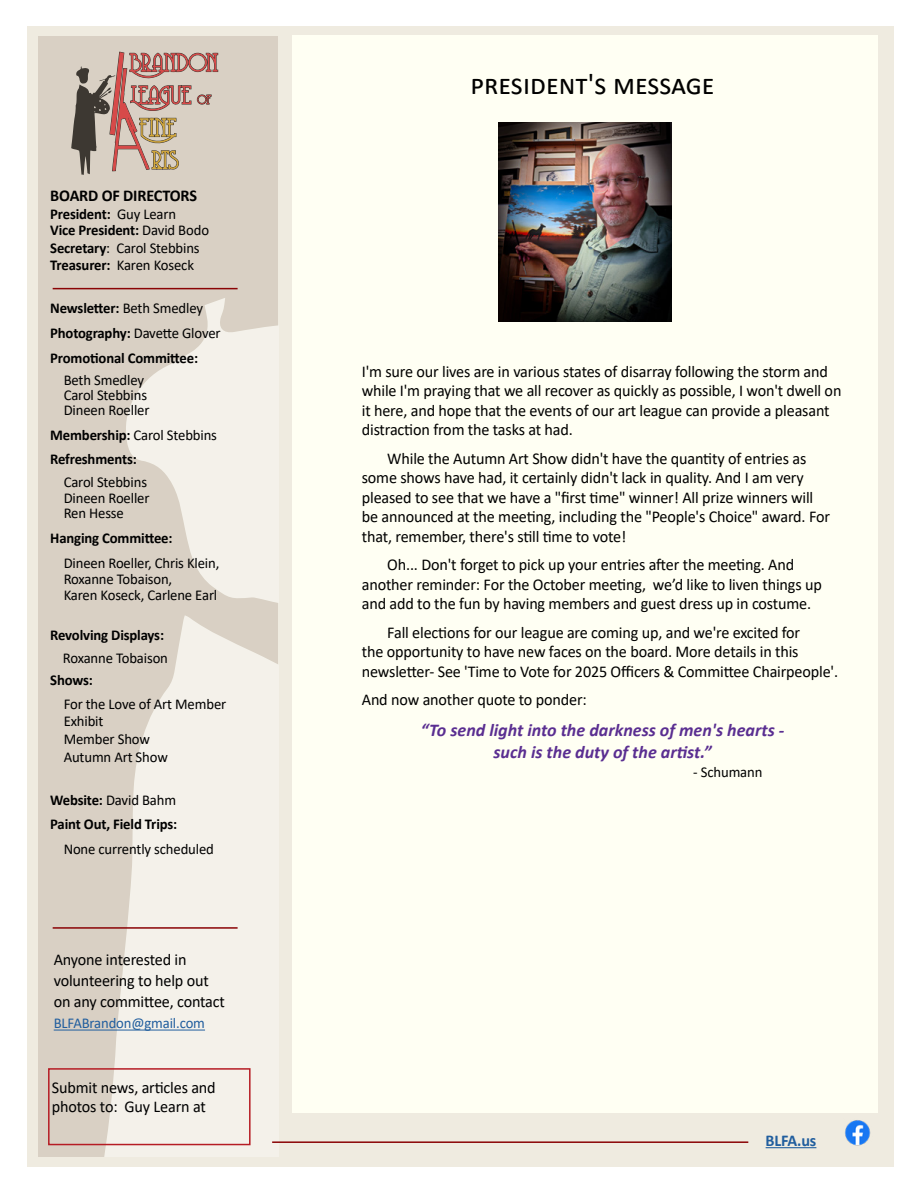
<style>
.page{position:relative;width:918px;height:1188px;background:#fff}
.page>*{position:absolute;margin:0;border:0;box-sizing:border-box;transform-origin:0 0}
.t1{font:29.25px "Calibri";color:#000}
.t2{font:italic 700 18px/21.6px "Calibri";color:#5a2e91;text-align:center}
.t3{font:16.5px/19.5px "Calibri";letter-spacing:-.01em;color:#000}
.t4{font:700 16.5px "Calibri";letter-spacing:-.01em;color:#000}
.t5{font:700 16.5px "Calibri";letter-spacing:-.01em;color:#215e9e}
.t6{font:15px/15.8px "Calibri";letter-spacing:-.01em;color:#000}
.t7{font:700 15px/24.8px "Calibri";letter-spacing:-.01em;color:#000}
.t8{font:15px "Calibri";letter-spacing:-.01em;color:#215e9e}
.s1{font-weight:400}
.s2{font-weight:700}
</style>
<div class="page">
<div style="left:27px;top:26px;width:866px;height:1140px;background:#efebe0"></div>
<div style="left:292px;top:36px;width:586px;height:1077px;background:#fffff3"></div>
<svg style="left:39px;top:36px;width:239px;height:1120px;fill:#d9d0c4"></svg>
<svg style="left:125px;top:298px;width:153px;height:306px;fill:#f4f1ea"></svg>
<div style="left:48px;top:1068px;width:203px;height:77px;border:2px solid #b61c24"></div>
<img style="left:845px;top:1120px;width:26px;height:26px">
<hr style="left:766px;top:1147px;width:50px;height:1px;background:#215e9e">
<hr style="left:54px;top:1030px;width:151px;height:1px;background:#215e9e">
<hr style="left:272px;top:1141px;width:476px;height:2px;background:#8a0305">
<hr style="left:53px;top:288px;width:185px;height:1px;background:#8a0305">
<hr style="left:53px;top:927px;width:185px;height:2px;background:#8a0305">
<img style="left:498px;top:123px;width:173px;height:199px">
<p class="t4" style="left:50px;top:184px;width:148px">BOARD OF DIRECTORS</p>
<p class="t7" style="left:50px;top:206px;width:160px;line-height:15.8px">President: <span class="s1">Guy Learn<br></span>Vice President: <span class="s1">David Bodo</span></p>
<p class="t6" style="left:50px;top:239px;width:151px;line-height:17.2px"><span class="s2">Secretary</span>: Carol Stebbins<br><span class="s2">Treasurer:</span> Karen Koseck</p>
<p class="t7" style="left:50px;top:296px;width:172px">Newsletter: <span class="s1">Beth Smedley<br></span>Photography: <span class="s1">Davette Glover<br></span>Promotional Committee:</p>
<p class="t6" style="left:64px;top:372px;width:87px;line-height:15px">Beth Smedley<br>Carol Stebbins<br>Dineen Roeller</p>
<p class="t7" style="left:50px;top:422px;width:168px">Membership: <span class="s1">Carol Stebbins<br></span>Refreshments:</p>
<p class="t6" style="left:64px;top:474px;width:87px">Carol Stebbins<br>Dineen Roeller<br>Ren Hesse</p>
<p class="t7" style="left:50px;top:526px;width:124px">Hanging Committee:</p>
<p class="t6" style="left:64px;top:555px;width:157px">Dineen Roeller, Chris Klein,<br>Roxanne Tobaison,<br>Karen Koseck, Carlene Earl</p>
<p class="t7" style="left:50px;top:623px;width:115px">Revolving Displays:</p>
<p class="t6" style="left:63px;top:649px;width:107px">Roxanne Tobaison</p>
<p class="t7" style="left:50px;top:667px;width:44px">Shows:</p>
<p class="t6" style="left:64px;top:696px;width:164px;line-height:16.5px">For the Love of Art Member<br>Exhibit</p>
<p class="t6" style="left:64px;top:729px;width:106px;line-height:18px">Member Show<br>Autumn Art Show</p>
<p class="t7" style="left:50px;top:787px;width:129px">Website: <span class="s1">David Bahm<br></span>Paint Out, Field Trips:</p>
<p class="t6" style="left:64px;top:841px;width:152px">None currently scheduled</p>
<p class="t3" style="left:54px;top:949px;width:173px;line-height:21px">Anyone interested in volunteering to help out on any committee, contact</p>
<p class="t8" style="left:54px;top:1013px;width:153px">BLFABrandon@gmail.com</p>
<p class="t3" style="left:52px;top:1077px;width:165px">Submit news, articles and photos to: Guy Learn at</p>
<h1 class="t1" style="left:470px;top:64px;width:246px">president's message</h1>
<p class="t3" style="left:362px;top:361px;width:481px">I'm sure our lives are in various states of disarray following the storm and while I'm praying that we all recover as quickly as possible, I won't dwell on it here, and hope that the events of our art league can provide a pleasant distraction from the tasks at had.</p>
<p class="t3" style="left:362px;top:448px;width:470px;text-indent:26px">While the Autumn Art Show didn't have the quantity of entries as some shows have had, it certainly didn't lack in quality. And I am very pleased to see that we have a "first time" winner! All prize winners will be announced at the meeting, including the "People's Choice" award. For that, remember, there's still time to vote!</p>
<p class="t3" style="left:362px;top:555px;width:462px;text-indent:26px">Oh... Don't forget to pick up your entries after the meeting. And another reminder: For the October meeting, we’d like to liven things up and add to the fun by having members and guest dress up in costume.</p>
<p class="t3" style="left:362px;top:622px;width:478px;text-indent:26px">Fall elections for our league are coming up, and we're excited for<br>the opportunity to have new faces on the board. More details in this newsletter- See 'Time to Vote for 2025 Officers &amp; Committee Chairpeople'.</p>
<p class="t3" style="left:362px;top:690px;width:227px">And now another quote to ponder:</p>
<p class="t2" style="left:421px;top:719px;width:365px">“To send light into the darkness of men's hearts - such is the duty of the artist.”</p>
<p class="t6" style="left:701px;top:764px;width:63px">Schumann</p>
<p class="t5" style="left:766px;top:1129px;width:52px">BLFA.us</p>
</div>
